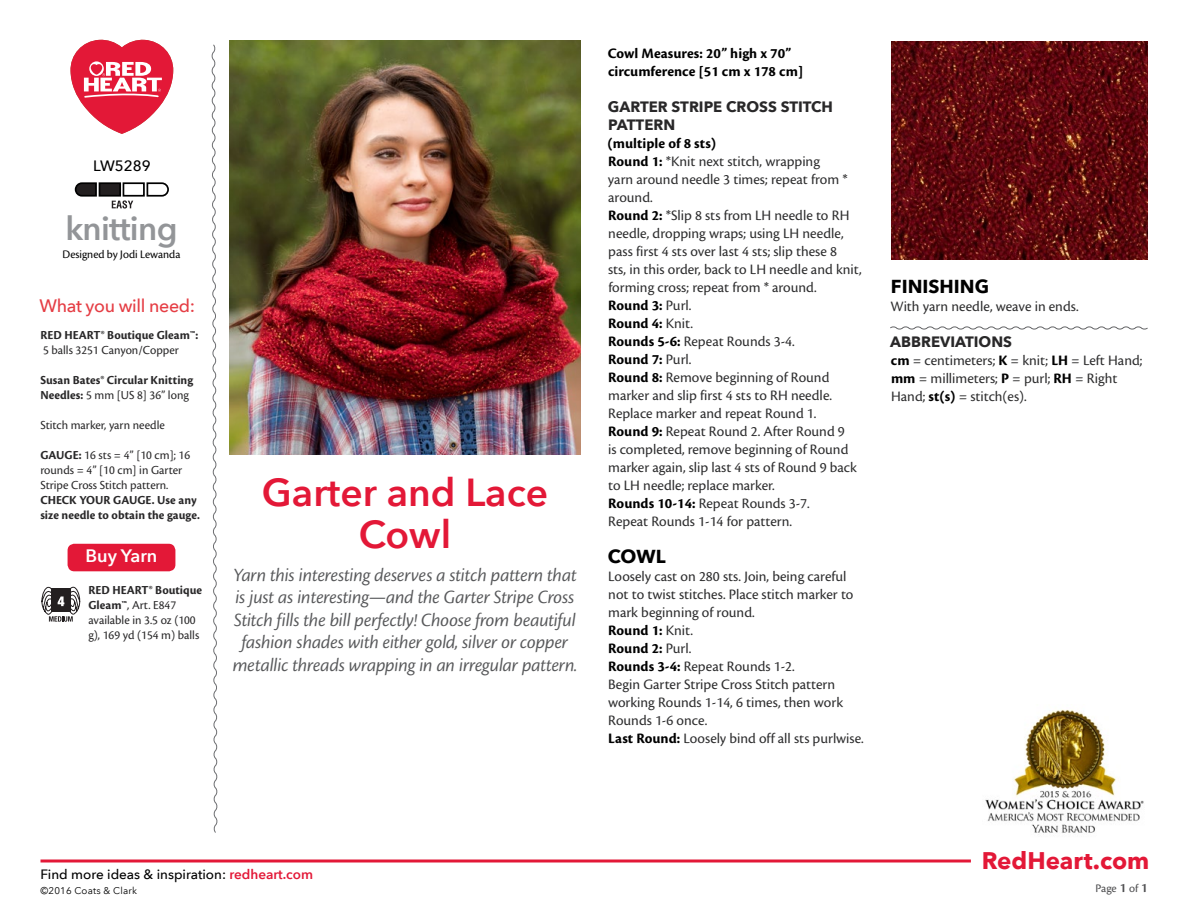
<style>
.page{position:relative;width:1188px;height:918px;background:#fff}
.page>*{position:absolute;margin:0;border:0;box-sizing:border-box;transform-origin:0 0}
.t1{font:600 39px/42px "Avenir Next LT Pro";color:#e31837;text-align:center}
.t2{font:600 33px "Avenir Next LT Pro";letter-spacing:-.02em;color:#939598}
.t3{font:700 24px "Avenir Next LT Pro";color:#e31837}
.t4{font:19.5px/22.5px "Cronos Pro Disp It";letter-spacing:-.005em;color:#58595b;text-align:center}
.t5{font:700 18.75px "Avenir Next LT Pro";color:#000}
.t6{font:500 18px "Avenir Next LT Pro";letter-spacing:-.02em;color:#e53d44}
.t7{font:600 18px "Avenir Next LT Pro";color:#fff}
.t8{font:15px/18px "Cronos Pro";color:#2e2e2f}
.t9{font:700 15px/18px "Cronos Pro";color:#000}
.t10{font:700 15px/18px "Avenir Next LT Pro";color:#292829}
.t11{font:500 15px "Avenir Next LT Pro";color:#000}
.t12{font:500 13.5px "Avenir Next LT Pro";color:#000}
.t13{font:12.75px/15px "Cronos Pro";color:#292829}
.t14{font:700 12.75px/15px "Cronos Pro";letter-spacing:.005em;color:#292829}
.t15{font:12px "Cronos Pro Subh";color:#000}
.t16{font:12px "Cronos Pro";color:#4d4d4f}
.t17{font:9.75px "Avenir Next LT Pro";letter-spacing:.02em;color:#000}
.s1{font-weight:400}
.s2{font-weight:700}
.s3{font-weight:700;color:#000}
.s4{font-weight:600;color:#e31837}
.s5{font-family:"Cronos Pro Semibold Subh";font-size:13.5px}
</style>
<div class="page">
<hr style="left:40px;top:860px;width:931px;height:2px;background:#e31837">
<svg style="left:75px;top:182px;width:94px;height:27px"></svg>
<svg style="left:211px;top:44px;width:7px;height:789px"></svg>
<div style="left:68px;top:544px;width:107px;height:27px;background:#e31837;border-radius:7px"></div>
<svg style="left:41px;top:586px;width:40px;height:36px"></svg>
<img style="left:230px;top:40px;width:350px;height:414px">
<svg style="left:890px;top:326px;width:258px;height:4px"></svg>
<img style="left:985px;top:709px;width:159px;height:124px">
<svg style="left:71px;top:40px;width:102px;height:94px"></svg>
<img style="left:891px;top:42px;width:257px;height:217px">
<p class="t11" style="left:93px;top:156px;width:59px">LW5289</p>
<h2 class="t2" style="left:65px;top:208px;width:114px">knitting</h2>
<p class="t15" style="left:63px;top:248px;width:119px">Designed by Jodi Lewanda</p>
<p class="t6" style="left:40px;top:295px;width:157px">What you will need:</p>
<p class="t14" style="left:40px;top:328px;width:160px">RED HEART® Boutique Gleam™:</p>
<p class="t13" style="left:43px;top:343px;width:137px">5 balls 3251 Canyon/Copper</p>
<p class="t14" style="left:40px;top:373px;width:154px">Susan Bates® Circular Knitting<br>Needles: <span class="s1">5 mm [US 8] 36” long</span></p>
<p class="t13" style="left:40px;top:418px;width:126px">Stitch marker, yarn needle</p>
<p class="t13" style="left:40px;top:448px;width:151px"><span class="s2">GAUGE:</span> 16 sts = 4” [10 cm]; 16 rounds = 4” [10 cm] in Garter<br>Stripe Cross Stitch pattern.</p>
<p class="t14" style="left:40px;top:493px;width:161px">CHECK YOUR GAUGE. Use any size needle to obtain the gauge.</p>
<p class="t7" style="left:86px;top:545px;width:73px">Buy Yarn</p>
<p class="t13" style="left:88px;top:583px;width:115px"><span class="s2">RED HEART® Boutique<br>Gleam™</span>, Art. E847 available in 3.5 oz (100 g), 169 yd (154 m) balls</p>
<h1 class="t1" style="left:262px;top:471px;width:288px">Garter and Lace<br>Cowl</h1>
<p class="t4" style="left:233px;top:564px;width:346px">Yarn this interesting deserves a stitch pattern that is just as interesting—and the Garter Stripe Cross Stitch fills the bill perfectly! Choose from beautiful fashion shades with either gold, silver or copper metallic threads wrapping in an irregular pattern.</p>
<p class="t9" style="left:608px;top:45px;width:197px">Cowl Measures: 20” high x 70” circumference [51 cm x 178 cm]</p>
<p class="t10" style="left:608px;top:98px;width:227px">GARTER STRIPE CROSS STITCH<br>PATTERN</p>
<p class="t8" style="left:608px;top:135px;width:255px"><span class="s3">(multiple of 8 sts)<br>Round 1:</span> *Knit next stitch, wrapping<br>yarn around needle 3 times; repeat from * around.<br><span class="s3">Round 2:</span> *Slip 8 sts from LH needle to RH needle, dropping wraps; using LH needle, pass first 4 sts over last 4 sts; slip these 8<br>sts, in this order, back to LH needle and knit, forming cross; repeat from * around.<br><span class="s3">Round 3:</span> Purl.<br><span class="s3">Round 4:</span> Knit.<br><span class="s3">Rounds 5-6:</span> Repeat Rounds 3-4.<br><span class="s3">Round 7:</span> Purl.<br><span class="s3">Round 8:</span> Remove beginning of Round marker and slip first 4 sts to RH needle.<br>Replace marker and repeat Round 1.<br><span class="s3">Round 9:</span> Repeat Round 2. After Round 9<br>is completed, remove beginning of Round marker again, slip last 4 sts of Round 9 back to LH needle; replace marker.<br><span class="s3">Rounds 10-14:</span> Repeat Rounds 3-7.<br>Repeat Rounds 1-14 for pattern.</p>
<p class="t5" style="left:608px;top:544px;width:59px">COWL</p>
<p class="t8" style="left:608px;top:567px;width:257px">Loosely cast on 280 sts. Join, being careful not to twist stitches. Place stitch marker to mark beginning of round.<br><span class="s3">Round 1:</span> Knit.<br><span class="s3">Round 2:</span> Purl.<br><span class="s3">Rounds 3-4:</span> Repeat Rounds 1-2.<br>Begin Garter Stripe Cross Stitch pattern working Rounds 1-14, 6 times, then work<br>Rounds 1-6 once.<br><span class="s3">Last Round:</span> Loosely bind off all sts purlwise.</p>
<p class="t5" style="left:891px;top:274px;width:100px">FINISHING</p>
<p class="t8" style="left:891px;top:297px;width:190px">With yarn needle, weave in ends.</p>
<p class="t10" style="left:890px;top:332px;width:123px">ABBREVIATIONS</p>
<p class="t8" style="left:891px;top:351px;width:253px"><span class="s3">cm</span> = centimeters; <span class="s3">K</span> = knit; <span class="s3">LH</span> = Left Hand; <span class="s3">mm</span> = millimeters; <span class="s3">P</span> = purl; <span class="s3">RH</span> = Right<br>Hand; <span class="s3">st(s)</span> = stitch(es).</p>
<p class="t12" style="left:40px;top:866px;width:274px">Find more ideas &amp; inspiration: <span class="s4">redheart.com</span></p>
<p class="t17" style="left:40px;top:885px;width:98px">©2016 Coats &amp; Clark</p>
<h3 class="t3" style="left:982px;top:846px;width:169px">RedHeart.com</h3>
<p class="t16" style="left:1095px;top:881px;width:54px">Page <span class="s5">1</span> of <span class="s5">1</span></p>
</div>
